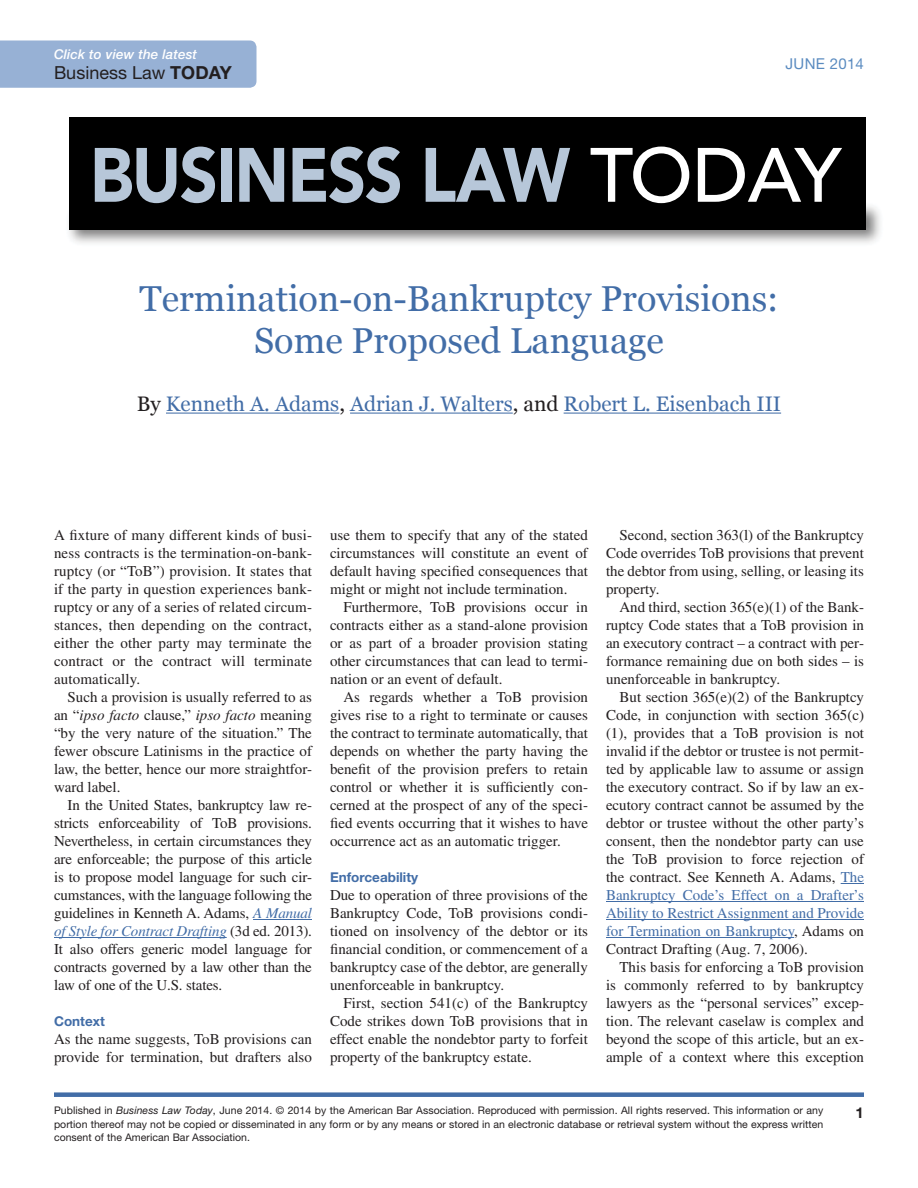
<style>
.page{position:relative;width:918px;height:1188px;background:#fff}
.page>*{position:absolute;margin:0;border:0;box-sizing:border-box;transform-origin:0 0}
.t1{font:900 76.05px "Avenir LT Std";letter-spacing:-.025em;color:#b7c7d9;scale:.88 1}
.t2{font:36px/42px "Georgia";color:#426da7;text-align:center}
.byline{font:21px "Georgia";color:#426da7}
.t3{font:18px "Helvetica Neue LT Std";color:#231f20}
.body{font:15px/18px "Times LT Std";color:#231f20;text-align:justify}
.body-no_indent{font:15px/18px "Times LT Std";color:#231f20;text-align:justify}
.date{font:15px "Helvetica Neue LT Std";letter-spacing:.02em;color:#5a8bc0}
.page_number{font:700 15px "Helvetica Neue LT Std";color:#231f20}
.subhead{font:700 13.5px "Helvetica Neue LT Std";color:#426da7}
.t4{font:italic 500 13.5px "Helvetica Neue LT Std";letter-spacing:.01em;color:#fff}
.reprint{font:10.5px/13.5px "Helvetica Neue LT Std";letter-spacing:.005em;color:#231f20;text-align:justify}
.s1{font-weight:700}
.s2{font-weight:500;color:#fff}
.s3{color:#231f20}
.s4{font-style:italic}
.s5{font-style:italic;color:#426da7}
.s6{color:#426da7}
</style>
<div class="page">
<div style="left:0;top:40px;width:256px;height:48px;background:#97b1d5"></div>
<div style="left:54px;top:1092px;width:810px;height:5px;background:#426da7"></div>
<img style="left:69px;top:198px;width:811px;height:45px">
<div style="left:70px;top:117px;width:796px;height:113px;background:#000"></div>
<hr style="left:253px;top:919px;width:59px;height:1px;background:#426da7">
<hr style="left:54px;top:937px;width:173px;height:1px;background:#426da7">
<svg style="left:841px;top:883px;width:23px;height:1px"></svg>
<hr style="left:606px;top:901px;width:258px;height:1px;background:#426da7">
<hr style="left:606px;top:919px;width:258px;height:1px;background:#426da7">
<hr style="left:606px;top:937px;width:188px;height:1px;background:#426da7">
<hr style="left:166px;top:413px;width:173px;height:1px;background:#426da7">
<hr style="left:350px;top:413px;width:163px;height:1px;background:#426da7">
<hr style="left:564px;top:413px;width:217px;height:1px;background:#426da7">
<p class="t4" style="left:54px;top:46px;width:145px">Click to view the latest</p>
<p class="t3" style="left:54px;top:62px;width:179px">Business Law <span class="s1">TODAY</span></p>
<p class="date" style="left:785px;top:55px;width:80px">June 2014</p>
<h1 class="t1" style="left:90px;top:129px;width:855px">BUSINESS LAW <span class="s2">TODAY</span></h1>
<p class="t2" style="left:140px;top:276px;width:640px">Termination-on-Bankruptcy Provisions:<br>Some Proposed Language</p>
<p class="byline" style="left:137px;top:389px;width:646px"><span class="s3">By</span> Kenneth A. Adams<span class="s3">,</span> Adrian J. Walters<span class="s3">, and</span> Robert L. Eisenbach III</p>
<p class="body-no_indent" style="left:54px;top:526px;width:260px">A fixture of many different kinds of busi&shy;ness contracts is the termination-on-bank&shy;ruptcy (or “ToB”) provision. It states that if the party in question experiences bank&shy;ruptcy or any of a series of related circum&shy;stances, then depending on the contract, either the other party may terminate the contract or the contract will terminate automatically.</p>
<p class="body" style="left:54px;top:688px;width:260px;text-indent:14px">Such a provision is usually referred to as an “<span class="s4">ipso facto</span> clause,” <span class="s4">ipso facto</span> meaning “by the very nature of the situation.” The fewer obscure Latinisms in the practice of law, the better, hence our more straightfor&shy;ward label.</p>
<p class="body" style="left:54px;top:796px;width:260px;text-indent:14px">In the United States, bankruptcy law re&shy;stricts enforceability of ToB provisions.<br>Nevertheless, in certain circumstances they are enforceable; the purpose of this article is to propose model language for such cir&shy;cumstances, with the language following the guidelines in Kenneth A. Adams, <span class="s5">A Manual of Style for Contract Drafting</span> (3d ed. 2013).<br>It also offers generic model language for contracts governed by a law other than the law of one of the U.S. states.</p>
<p class="subhead" style="left:54px;top:1013px;width:52px">Context</p>
<p class="body-no_indent" style="left:54px;top:1030px;width:259px">As the name suggests, ToB provisions can provide for termination, but drafters also</p>
<p class="body-no_indent" style="left:330px;top:526px;width:259px">use them to specify that any of the stated circumstances will constitute an event of default having specified consequences that might or might not include termination.</p>
<p class="body" style="left:330px;top:598px;width:260px;text-indent:14px">Furthermore, ToB provisions occur in contracts either as a stand-alone provision or as part of a broader provision stating other circumstances that can lead to termi&shy;nation or an event of default.</p>
<p class="body" style="left:330px;top:688px;width:260px;text-indent:14px">As regards whether a ToB provision gives rise to a right to terminate or causes the contract to terminate automatically, that depends on whether the party having the benefit of the provision prefers to retain control or whether it is sufficiently con&shy;cerned at the prospect of any of the speci&shy;fied events occurring that it wishes to have occurrence act as an automatic trigger.</p>
<p class="subhead" style="left:330px;top:869px;width:90px">Enforceability</p>
<p class="body-no_indent" style="left:330px;top:886px;width:260px">Due to operation of three provisions of the Bankruptcy Code, ToB provisions condi&shy;tioned on insolvency of the debtor or its financial condition, or commencement of a bankruptcy case of the debtor, are generally unenforceable in bankruptcy.</p>
<p class="body" style="left:330px;top:994px;width:259px;text-indent:14px">First, section 541(c) of the Bankruptcy Code strikes down ToB provisions that in effect enable the nondebtor party to forfeit property of the bankruptcy estate.</p>
<p class="body" style="left:606px;top:526px;width:260px;text-indent:14px">Second, section 363(l) of the Bankruptcy Code overrides ToB provisions that prevent the debtor from using, selling, or leasing its property.</p>
<p class="body" style="left:606px;top:598px;width:260px;text-indent:14px">And third, section 365(e)(1) of the Bank&shy;ruptcy Code states that a ToB provision in an executory contract – a contract with per&shy;formance remaining due on both sides – is unenforceable in bankruptcy.</p>
<p class="body" style="left:606px;top:688px;width:260px;text-indent:14px">But section 365(e)(2) of the Bankruptcy Code, in conjunction with section 365(c) (1), provides that a ToB provision is not invalid if the debtor or trustee is not permit&shy;ted by applicable law to assume or assign the executory contract. So if by law an ex&shy;ecutory contract cannot be assumed by the debtor or trustee without the other party’s consent, then the nondebtor party can use the ToB provision to force rejection of the contract. See Kenneth A. Adams, <span class="s6">The Bankruptcy Code’s Effect on a Drafter’s Ability to Restrict Assignment and Provide for Termination on Bankruptcy</span>, Adams on Contract Drafting (Aug. 7, 2006).</p>
<p class="body" style="left:606px;top:958px;width:260px;text-indent:14px">This basis for enforcing a ToB provision is commonly referred to by bankruptcy lawyers as the “personal services” excep&shy;tion. The relevant caselaw is complex and beyond the scope of this article, but an ex&shy;ample of a context where this exception</p>
<p class="reprint" style="left:54px;top:1104px;width:771px">Published in <span class="s4">Business Law Today</span>, June 2014. © 2014 by the American Bar Association. Reproduced with permission. All rights reserved. This information or any portion thereof may not be copied or disseminated in any form or by any means or stored in an electronic database or retrieval system without the express written consent of the American Bar Association.</p>
<p class="page_number" style="left:856px;top:1103px;width:10px">1</p>
</div>
